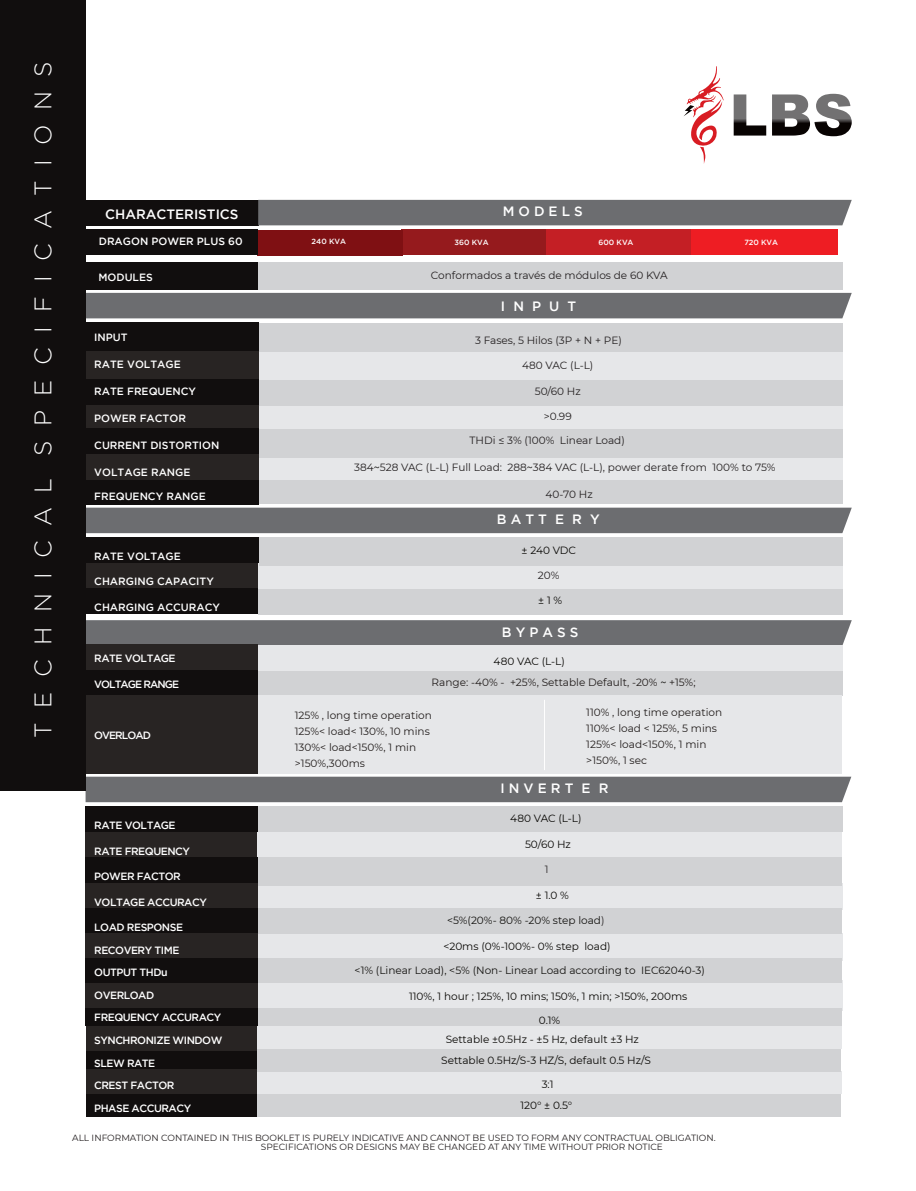
<style>
.page{position:relative;width:916px;height:1191px;background:#fff}
.page>*{position:absolute;margin:0;border:0;box-sizing:border-box;transform-origin:0 0}
.t1{font:300 24px "Gotham";letter-spacing:.6em;color:#fff}
.t2{font:500 13.5px "Gotham";letter-spacing:.3em;color:#fff}
.t3{font:500 13.5px "Gotham";color:#fff}
.t4{font:10.5px/16px "Montserrat";color:#211c1b}
.t5{font:10.5px/21.1px "Montserrat";color:#080704}
.t6{font:10.5px "Montserrat";color:#231f20}
.t7{font:500 10.5px/22.5px "Gotham";letter-spacing:-.045em;color:#fff}
.t8{font:500 10.5px "Gotham";color:#fff}
.t9{font:10.5px "Montserrat";color:rgb(8 7 4/.95)}
.t10{font:500 10.5px "Gotham";letter-spacing:-.09em;color:#fff}
.t11{font:10.5px "Montserrat";color:rgb(35 31 32/.95)}
.t12{font:9px/9px "Montserrat";color:#231f20}
.t13{font:500 7.5px "Gotham";color:#fff}
.s1{color:#080704}
.s2{color:rgb(35 31 32/.95)}
</style>
<div class="page">
<div style="left:690px;top:230px;width:147px;height:25px;background:#ee1d23"></div>
<div style="left:546px;top:230px;width:144px;height:25px;background:#c41f25"></div>
<div style="left:402px;top:230px;width:144px;height:25px;background:#951a1d"></div>
<div style="left:258px;top:403px;width:585px;height:26px;background:#e6e7e9"></div>
<div style="left:258px;top:380px;width:584px;height:26px;background:#d1d2d4"></div>
<div style="left:258px;top:457px;width:584px;height:23px;background:#e6e7e9"></div>
<div style="left:258px;top:323px;width:584px;height:29px;background:#d1d2d4"></div>
<div style="left:258px;top:352px;width:584px;height:28px;background:#e6e7e9"></div>
<div style="left:259px;top:429px;width:583px;height:28px;background:#d1d2d4"></div>
<div style="left:258px;top:480px;width:584px;height:24px;background:#d1d2d4"></div>
<div style="left:86px;top:323px;width:172px;height:28px;background:#110e0e"></div>
<div style="left:86px;top:351px;width:172px;height:29px;background:#282423"></div>
<div style="left:86px;top:403px;width:172px;height:26px;background:#282423"></div>
<div style="left:86px;top:429px;width:172px;height:25px;background:#110e0e"></div>
<div style="left:86px;top:379px;width:172px;height:26px;background:#110e0e"></div>
<div style="left:86px;top:479px;width:172px;height:26px;background:#110e0e"></div>
<div style="left:86px;top:454px;width:172px;height:26px;background:#282423"></div>
<div style="left:86px;top:508px;width:765px;height:25px;background:#6c6d70"></div>
<div style="left:86px;top:537px;width:172px;height:26px;background:#110e0e"></div>
<div style="left:86px;top:563px;width:172px;height:25px;background:#282423"></div>
<div style="left:86px;top:588px;width:172px;height:26px;background:#110e0e"></div>
<div style="left:86px;top:777px;width:765px;height:25px;background:#6c6d70"></div>
<div style="left:86px;top:806px;width:172px;height:26px;background:#110e0e"></div>
<div style="left:86px;top:832px;width:172px;height:25px;background:#282423"></div>
<div style="left:86px;top:293px;width:765px;height:25px;background:#6c6d70"></div>
<div style="left:258px;top:564px;width:584px;height:26px;background:#e6e7e9"></div>
<div style="left:258px;top:589px;width:584px;height:26px;background:#d1d2d4"></div>
<div style="left:258px;top:806px;width:584px;height:26px;background:#d1d2d4"></div>
<div style="left:258px;top:832px;width:583px;height:25px;background:#e6e7e9"></div>
<svg style="left:86px;top:620px;width:765px;height:26px;background:#717275"></svg>
<div style="left:86px;top:666px;width:172px;height:30px;background:#110e0e"></div>
<div style="left:86px;top:696px;width:172px;height:78px;background:#282423"></div>
<div style="left:85px;top:644px;width:172px;height:26px;background:#282423"></div>
<div style="left:258px;top:670px;width:584px;height:26px;background:#d1d2d4"></div>
<div style="left:258px;top:696px;width:292px;height:78px;background:#e6e7e9"></div>
<div style="left:549px;top:696px;width:292px;height:78px;background:#e6e7e9"></div>
<div style="left:259px;top:646px;width:583px;height:25px;background:#e6e7e9"></div>
<div style="left:86px;top:857px;width:172px;height:26px;background:#110e0e"></div>
<div style="left:86px;top:883px;width:172px;height:25px;background:#282423"></div>
<div style="left:258px;top:883px;width:584px;height:27px;background:#e6e7e9"></div>
<div style="left:258px;top:857px;width:584px;height:29px;background:#d1d2d4"></div>
<div style="left:86px;top:908px;width:172px;height:25px;background:#110e0e"></div>
<div style="left:86px;top:933px;width:172px;height:26px;background:#282423"></div>
<div style="left:258px;top:933px;width:584px;height:28px;background:#e6e7e9"></div>
<div style="left:258px;top:908px;width:584px;height:25px;background:#d1d2d4"></div>
<div style="left:86px;top:958px;width:172px;height:25px;background:#110e0e"></div>
<div style="left:86px;top:983px;width:172px;height:26px;background:#282423"></div>
<div style="left:86px;top:1026px;width:172px;height:26px;background:#282423"></div>
<div style="left:86px;top:1068px;width:171px;height:25px;background:#282423"></div>
<div style="left:258px;top:981px;width:584px;height:30px;background:#e6e7e9"></div>
<div style="left:257px;top:1026px;width:584px;height:22px;background:#e6e7e9"></div>
<div style="left:257px;top:1071px;width:584px;height:23px;background:#e6e7e9"></div>
<div style="left:258px;top:958px;width:584px;height:24px;background:#d1d2d4"></div>
<div style="left:86px;top:1008px;width:172px;height:18px;background:#110e0e"></div>
<div style="left:86px;top:1052px;width:171px;height:17px;background:#110e0e"></div>
<div style="left:86px;top:1094px;width:171px;height:22px;background:#110e0e"></div>
<hr style="left:544px;top:700px;width:1px;height:70px;background:#fff">
<div style="left:258px;top:1008px;width:584px;height:18px;background:#d1d2d4"></div>
<div style="left:257px;top:1049px;width:584px;height:22px;background:#d1d2d4"></div>
<div style="left:257px;top:1094px;width:584px;height:22px;background:#d1d2d4"></div>
<div style="left:257px;top:263px;width:585px;height:27px;background:#d1d2d4"></div>
<div style="left:259px;top:537px;width:583px;height:29px;background:#d1d2d4"></div>
<div style="left:80px;top:262px;width:178px;height:28px;background:#110e0e"></div>
<div style="left:86px;top:200px;width:172px;height:25px;background:#110e0e"></div>
<div style="left:258px;top:200px;width:593px;height:25px;background:#6c6d70"></div>
<div style="left:0;top:0;width:86px;height:791px;background:#110e0e"></div>
<svg style="left:684px;top:66px;width:39px;height:98px"></svg>
<svg style="left:733px;top:94px;width:118px;height:42px"></svg>
<div style="left:257px;top:230px;width:145px;height:25px;background:#7f1013"></div>
<div style="left:86px;top:230px;width:172px;height:25px;background:#110e0e"></div>
<h1 class="t1" style="left:30px;top:737px;width:678px;rotate:-90deg">TECHNICAL SPECIFICATIONS</h1>
<p class="t3" style="left:105px;top:209px;width:135px">CHARACTERISTICS</p>
<p class="t2" style="left:502px;top:207px;width:82px">MODELS</p>
<p class="t8" style="left:99px;top:238px;width:145px">DRAGON POWER PLUS 60</p>
<p class="t13" style="left:311px;top:239px;width:36px">240 KVA</p>
<p class="t13" style="left:298px;top:239px;width:26px">0 KVA</p>
<p class="t13" style="left:454px;top:239px;width:36px">360 KVA</p>
<p class="t13" style="left:598px;top:239px;width:37px">600 KVA</p>
<p class="t13" style="left:744px;top:239px;width:35px">720 KVA</p>
<p class="t8" style="left:98px;top:274px;width:56px">MODULES</p>
<p class="t7" style="left:94px;top:326px;width:35px">INPUT</p>
<p class="t8" style="left:94px;top:360px;width:88px">RATE VOLTAGE</p>
<p class="t8" style="left:94px;top:387px;width:103px">RATE FREQUENCY</p>
<p class="t8" style="left:94px;top:414px;width:93px">POWER FACTOR</p>
<p class="t8" style="left:94px;top:441px;width:127px">CURRENT DISTORTION</p>
<p class="t8" style="left:94px;top:468px;width:98px">VOLTAGE RANGE</p>
<p class="t8" style="left:94px;top:493px;width:113px">FREQUENCY RANGE</p>
<p class="t8" style="left:94px;top:552px;width:88px">RATE VOLTAGE</p>
<p class="t8" style="left:94px;top:577px;width:121px">CHARGING CAPACITY</p>
<p class="t8" style="left:94px;top:603px;width:127px">CHARGING ACCURACY</p>
<p class="t7" style="left:94px;top:648px;width:83px">RATE VOLTAGE</p>
<p class="t10" style="left:94px;top:680px;width:86px">VOLTAGE RANGE</p>
<p class="t10" style="left:94px;top:731px;width:58px">OVERLOAD</p>
<p class="t7" style="left:94px;top:815px;width:83px">RATE VOLTAGE</p>
<p class="t7" style="left:94px;top:840px;width:97px">RATE FREQUENCY</p>
<p class="t7" style="left:94px;top:866px;width:88px">POWER FACTOR</p>
<p class="t7" style="left:94px;top:891px;width:114px">VOLTAGE ACCURACY</p>
<p class="t7" style="left:94px;top:917px;width:130px">LOAD RESPONSE<br>RECOVERY TIME<br>OUTPUT THDu<br>OVERLOAD<br>FREQUENCY ACCURACY<br>SYNCHRONIZE WINDOW<br>SLEW RATE<br>CREST FACTOR<br>PHASE ACCURACY</p>
<p class="t6" style="left:431px;top:269px;width:238px">Conformados a través de módulos de 60 KVA</p>
<p class="t2" style="left:501px;top:301px;width:77px">INPUT</p>
<p class="t6" style="left:475px;top:334px;width:148px">3 Fases, 5 Hilos (3P + N + PE)</p>
<p class="t6" style="left:522px;top:359px;width:73px">480 VAC (L-L)</p>
<p class="t6" style="left:534px;top:385px;width:47px">50/60 Hz</p>
<p class="t6" style="left:544px;top:410px;width:29px">&gt;0.99</p>
<p class="t6" style="left:469px;top:433px;width:157px">THDi ≤ 3% (100% Linear Load)</p>
<p class="t6" style="left:354px;top:460px;width:423px">384<span class="s1">~</span>528 VAC (L-L) Full Load: 288<span class="s1">~</span>384 VAC (L-L), power derate from 100% to 75%</p>
<p class="t6" style="left:545px;top:488px;width:49px">40-70 Hz</p>
<p class="t2" style="left:497px;top:514px;width:104px">BATT E R Y</p>
<p class="t5" style="left:521px;top:540px;width:56px">± 240 VDC</p>
<p class="t6" style="left:538px;top:568px;width:23px">20%</p>
<p class="t5" style="left:538px;top:590px;width:26px">±1%</p>
<p class="t2" style="left:502px;top:627px;width:78px">BYPASS</p>
<p class="t4" style="left:431px;top:650px;width:265px;line-height:21px;text-indent:62px"><span class="s1">480 VAC (L-L)<br></span>Range: -40% - +25%, Settable Default, -20% <span class="s1">~</span> +15%;</p>
<p class="t4" style="left:295px;top:707px;width:138px">125% , long time operation<br>125%&lt; load&lt; 130%, 10 mins<br>130%&lt; load&lt;150%, 1 min &gt;150%,300ms</p>
<p class="t4" style="left:586px;top:704px;width:137px">110% , long time operation<br>110%&lt; load &lt; 125%, 5 mins<br>125%&lt; load&lt;150%, 1 min &gt;150%, 1 sec</p>
<p class="t2" style="left:500px;top:783px;width:109px">INVERT E R</p>
<p class="t5" style="left:510px;top:807px;width:73px">480 VAC (L-L)</p>
<p class="t5" style="left:525px;top:833px;width:47px">50/60 Hz</p>
<p class="t11" style="left:545px;top:863px;width:5px">1</p>
<p class="t5" style="left:536px;top:885px;width:35px">± 1.0 %</p>
<p class="t9" style="left:447px;top:914px;width:159px">&lt;5%(20%- 80% -20% step load<span class="s2">)</span></p>
<p class="t5" style="left:443px;top:936px;width:169px">&lt;20ms (0%-100%- 0% step load)</p>
<p class="t9" style="left:354px;top:964px;width:352px">&lt;1% (Linear Load), &lt;5% (Non- Linear Load according to IEC62040-3)</p>
<p class="t5" style="left:409px;top:986px;width:280px">110%, 1 hour ; 125%, 10 mins; 150%, 1 min; &gt;150%, 200ms</p>
<p class="t5" style="left:441px;top:1028px;width:211px;text-indent:5px">Settable ±0.5Hz - ±5 Hz, default ±3 Hz<br>Settable 0.5Hz/S-3 HZ/S, default 0.5 Hz/S</p>
<p class="t5" style="left:520px;top:1073px;width:53px;text-align:center">3:1<br>120° ± 0.5°</p>
<p class="t5" style="left:539px;top:1010px;width:23px">0.1%</p>
<p class="t12" style="left:261px;top:1133px;width:456px;text-indent:-189px">ALL INFORMATION CONTAINED IN THIS BOOKLET IS PURELY INDICATIVE AND CANNOT BE USED TO FORM ANY CONTRACTUAL OBLIGATION.<br>SPECIFICATIONS OR DESIGNS MAY BE CHANGED AT ANY TIME WITHOUT PRIOR NOTICE</p>
</div>
